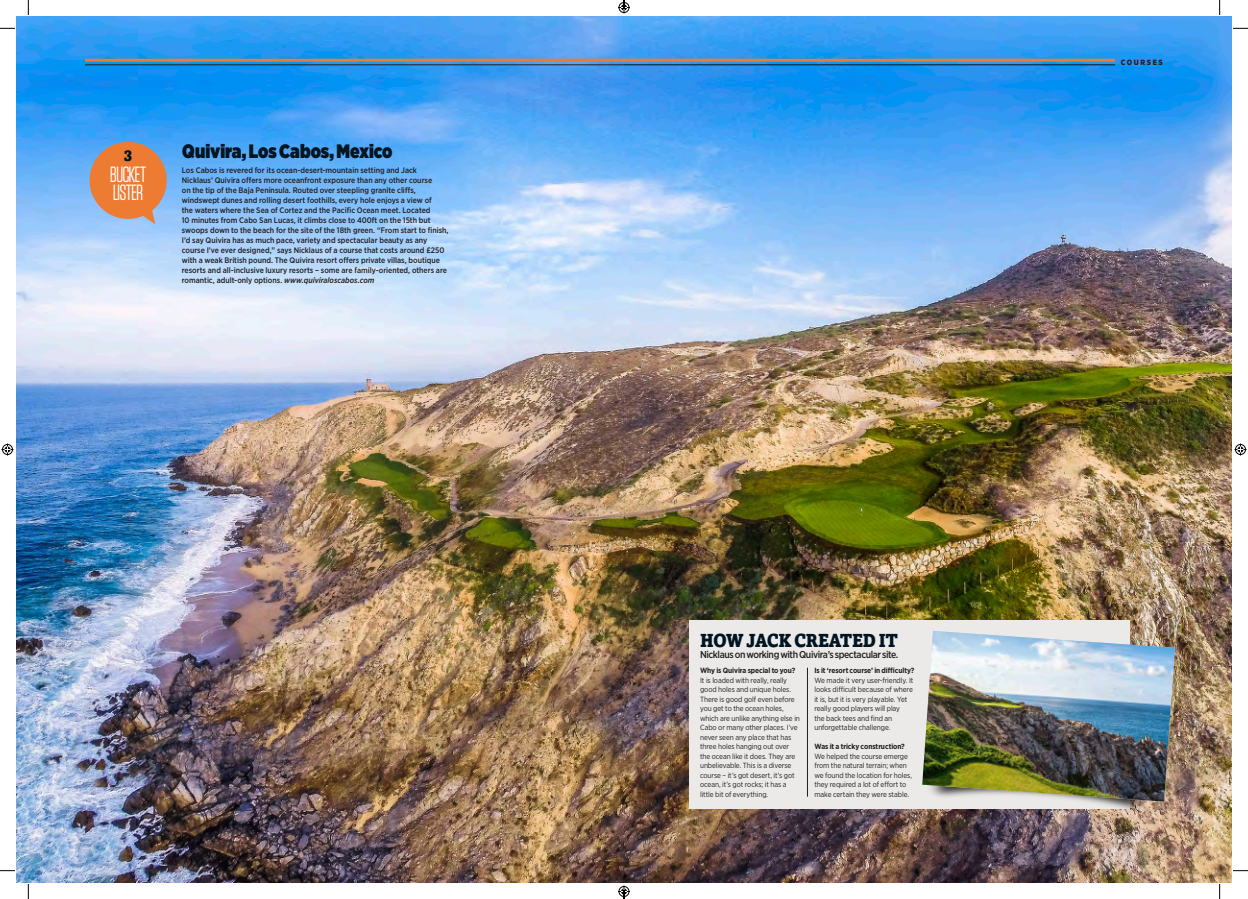
<style>
.page{position:relative;width:1248px;height:899px;background:#fff}
.page>*{position:absolute;margin:0;border:0;box-sizing:border-box;transform-origin:0 0}
.t1{font:22px/18.3px "Tungsten";letter-spacing:-.045em;color:#fff;scale:.92 1}
.t2{font:900 19.4px "Gotham Narrow";letter-spacing:-.005em;color:#001522;scale:.92 1}
.t3{font:900 18.7px "Amasis";letter-spacing:-.025em;color:#001522;scale:.92 1}
.t4{font:900 15.6px "Amasis";color:#001522}
.t5{font:500 10px "Gotham Narrow";letter-spacing:-.04em;color:#231f20}
.t6{font:500 8px/10px "Gotham Narrow";letter-spacing:-.005em;color:#231f20}
.t7{font:900 7.6px "Gotham Narrow";letter-spacing:.205em;color:#231f20}
.t8{font:7.5px/9.5px "Gotham Narrow";letter-spacing:-.015em;color:#231f20}
.t9{font:700 7.5px "Gotham Narrow";letter-spacing:-.01em;color:#231f20}
.s1{font-style:italic}
</style>
<div class="page">
<img style="left:17px;top:17px;width:1213px;height:865px">
<div style="left:90px;top:142px;width:77px;height:77px;background:#ed7b32;border-radius:50%"></div>
<svg style="left:133px;top:208px;width:22px;height:16px"></svg>
<hr style="left:85px;top:59px;width:1029px;height:3px;background:#ed7b32">
<hr style="left:624px;top:65px;width:490px;height:1px;background:#001522">
<div style="left:688px;top:619px;width:441px;height:189px;background:#ebeae9"></div>
<img style="left:918px;top:801px;width:248px;height:19px">
<img style="left:922px;top:631px;width:252px;height:170px">
<hr style="left:807px;top:667px;width:1px;height:129px;background:#231f20">
<hr style="left:85px;top:65px;width:539px;height:1px;background:#231f20">
<svg style="left:0;top:28px;width:15px;height:1px"></svg>
<svg style="left:1233px;top:28px;width:14px;height:1px"></svg>
<svg style="left:0;top:870px;width:15px;height:1px"></svg>
<svg style="left:1233px;top:870px;width:14px;height:1px"></svg>
<svg style="left:28px;top:0;width:1px;height:15px"></svg>
<svg style="left:28px;top:884px;width:1px;height:15px"></svg>
<svg style="left:1219px;top:0;width:1px;height:15px"></svg>
<svg style="left:1219px;top:884px;width:1px;height:15px"></svg>
<svg style="left:2px;top:443px;width:12px;height:12px"></svg>
<svg style="left:1234px;top:443px;width:12px;height:12px"></svg>
<svg style="left:618px;top:0;width:12px;height:13px"></svg>
<svg style="left:618px;top:885px;width:12px;height:14px"></svg>
<h3 class="t4" style="left:123px;top:145px;width:11px">3</h3>
<h1 class="t1" style="left:110px;top:165px;width:41px">BUCKET<br>LISTER</h1>
<h2 class="t2" style="left:182px;top:138px;width:230px">Quivira, Los Cabos, Mexico</h2>
<p class="t6" style="left:182px;top:165px;width:268px">Los Cabos is revered for its ocean-desert-mountain setting and Jack Nicklaus’ Quivira offers more oceanfront exposure than any other course<br>on the tip of the Baja Peninsula. Routed over steepling granite cliffs, windswept dunes and rolling desert foothills, every hole enjoys a view of<br>the waters where the Sea of Cortez and the Pacific Ocean meet. Located<br>10 minutes from Cabo San Lucas, it climbs close to 400ft on the 15th but swoops down to the beach for the site of the 18th green. “From start to finish, I’d say Quivira has as much pace, variety and spectacular beauty as any course I’ve ever designed,” says Nicklaus of a course that costs around £250 with a weak British pound. The Quivira resort offers private villas, boutique resorts and all-inclusive luxury resorts – some are family-oriented, others are romantic, adult-only options. <span class="s1">www.quiviraloscabos.com</span></p>
<p class="t7" style="left:1120px;top:57px;width:44px">COURSES</p>
<h3 class="t3" style="left:700px;top:628px;width:216px">HOW JACK CREATED IT</h3>
<p class="t9" style="left:700px;top:665px;width:97px">Why is Quivira special to you?</p>
<p class="t8" style="left:700px;top:675px;width:101px">It is loaded with really, really good holes and unique holes.<br>There is good golf even before you get to the ocean holes, which are unlike anything else in<br>Cabo or many other places. I’ve never seen any place that has three holes hanging out over the ocean like it does. They are unbelievable. This is a diverse course – it’s got desert, it’s got ocean, it’s got rocks; it has a little bit of everything.</p>
<p class="t5" style="left:700px;top:648px;width:200px">Nicklaus on working with Quivira’s spectacular site.</p>
<p class="t9" style="left:814px;top:665px;width:102px">Is it ‘resort course’ in difficulty?</p>
<p class="t8" style="left:814px;top:675px;width:100px">We made it very user-friendly. It looks difficult because of where it is, but it is very playable. Yet really good players will play<br>the back tees and find an unforgettable challenge.</p>
<p class="t9" style="left:814px;top:741px;width:92px">Was it a tricky construction?</p>
<p class="t8" style="left:814px;top:751px;width:99px">We helped the course emerge from the natural terrain; when we found the location for holes, they required a lot of effort to make certain they were stable.</p>
</div>
